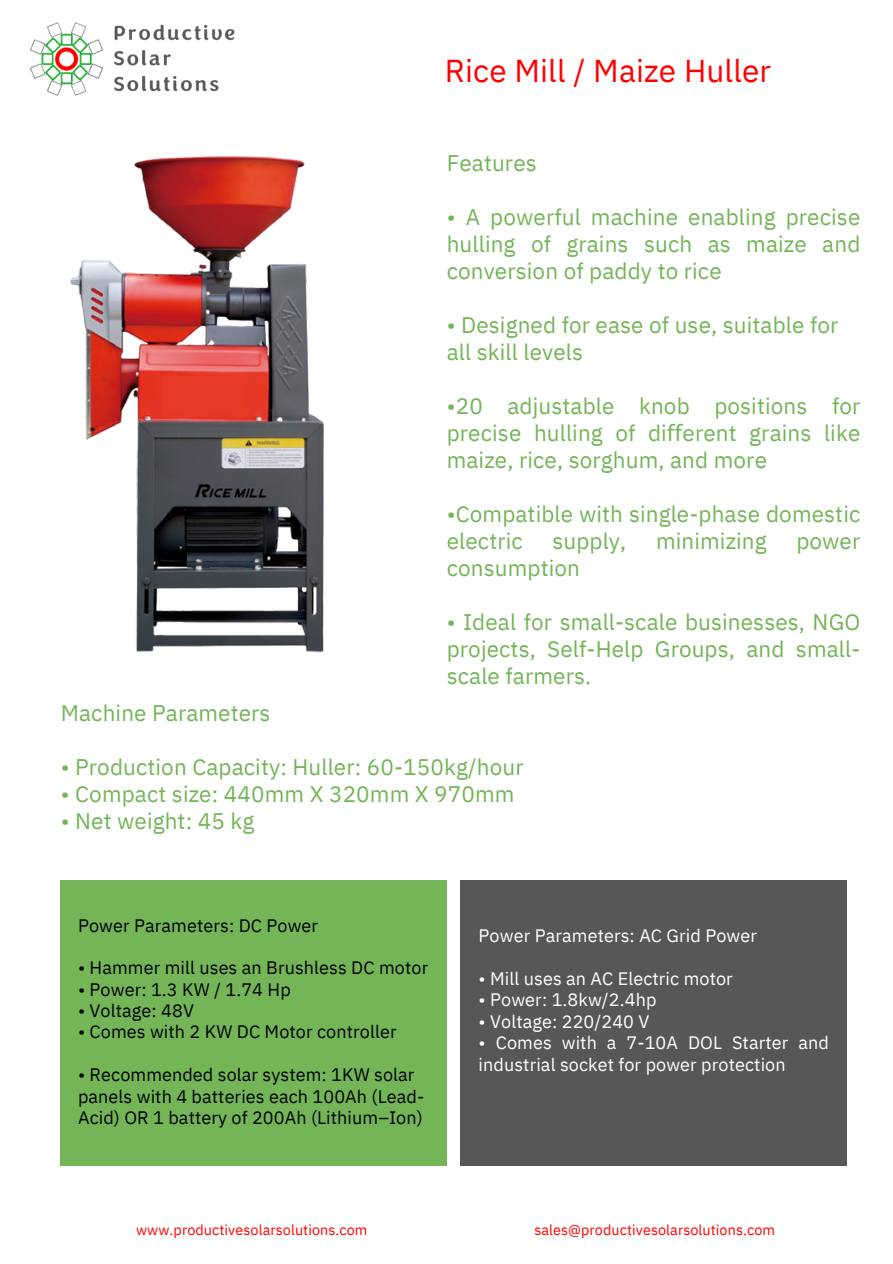
<style>
.page{position:relative;width:893px;height:1264px;background:#fff}
.page>*{position:absolute;margin:0;border:0;box-sizing:border-box;transform-origin:0 0}
.t1{font:31.5px "IBM Plex Sans";letter-spacing:.005em;color:#f00}
.t2{font:22.5px/27px "IBM Plex Sans";letter-spacing:.005em;color:#73b557;text-align:justify}
.t3{font:18px/21.3px "IBM Plex Sans";letter-spacing:.005em;color:#000}
.t4{font:18px/21.3px "IBM Plex Sans";letter-spacing:.005em;color:#fff}
.t5{font:14.4px "IBM Plex Sans";letter-spacing:.005em;color:#f00}
.s1{font-family:"Noto Sans"}
</style>
<div class="page">
<img style="left:30px;top:22px;width:205px;height:74px">
<div style="left:61px;top:880px;width:385px;height:285px;background:#73b557"></div>
<div style="left:460px;top:880px;width:386px;height:285px;background:#575757"></div>
<img style="left:70px;top:155px;width:254px;height:498px">
<p class="t1" style="left:445px;top:50px;width:328px">Rice Mill / Maize Huller</p>
<p class="t2" style="left:446px;top:149px;width:91px">Features</p>
<p class="t2" style="left:446px;top:203px;width:415px">• A powerful machine enabling precise hulling of grains such as maize and conversion of paddy to rice</p>
<p class="t2" style="left:446px;top:311px;width:393px">• Designed for ease of use, suitable for all skill levels</p>
<p class="t2" style="left:446px;top:392px;width:415px">•20 adjustable knob positions for precise hulling of di<span class="s1">ff</span>erent grains like maize, rice, sorghum, and more</p>
<p class="t2" style="left:446px;top:500px;width:415px">•Compatible with single-phase domestic electric</p>
<p class="t2" style="left:552px;top:527px;width:75px">supply,</p>
<p class="t2" style="left:656px;top:527px;width:112px">minimizing</p>
<p class="t2" style="left:796px;top:527px;width:65px">power</p>
<p class="t2" style="left:446px;top:554px;width:135px">consumption</p>
<p class="t2" style="left:446px;top:608px;width:415px">• Ideal for small-scale businesses, NGO projects, Self-Help Groups, and small&shy;scale farmers.</p>
<p class="t2" style="left:61px;top:699px;width:211px">Machine Parameters</p>
<p class="t2" style="left:61px;top:753px;width:464px">• Production Capacity: Huller: 60-150kg/hour</p>
<p class="t2" style="left:61px;top:780px;width:455px">• Compact size: 440mm X 320mm X 970mm</p>
<p class="t2" style="left:61px;top:807px;width:195px">• Net weight: 45 kg</p>
<p class="t3" style="left:78px;top:914px;width:242px">Power Parameters: DC Power</p>
<p class="t3" style="left:78px;top:956px;width:352px">• Hammer mill uses an Brushless DC motor</p>
<p class="t3" style="left:78px;top:978px;width:214px">• Power: 1.3 KW / 1.74 Hp</p>
<p class="t3" style="left:78px;top:999px;width:117px">• Voltage: 48V</p>
<p class="t3" style="left:78px;top:1021px;width:320px">• Comes with 2 KW DC Motor controller</p>
<p class="t3" style="left:78px;top:1063px;width:347px">• Recommended solar system: 1KW solar panels with 4 batteries each 100Ah (Lead-<br>Acid) OR 1 battery of 200Ah (Lithium–Ion)</p>
<p class="t4" style="left:478px;top:924px;width:280px">Power Parameters: AC Grid Power</p>
<p class="t4" style="left:478px;top:967px;width:256px">• Mill uses an AC Electric motor</p>
<p class="t4" style="left:478px;top:988px;width:179px">• Power: 1.8kw/2.4hp</p>
<p class="t4" style="left:478px;top:1010px;width:172px">• Voltage: 220/240 V</p>
<p class="t4" style="left:478px;top:1031px;width:352px">• Comes with a 7-10A DOL Starter and industrial socket for power protection</p>
<p class="t5" style="left:136px;top:1220px;width:233px">www.productivesolarsolutions.com</p>
<p class="t5" style="left:534px;top:1220px;width:242px">sales@productivesolarsolutions.com</p>
</div>
